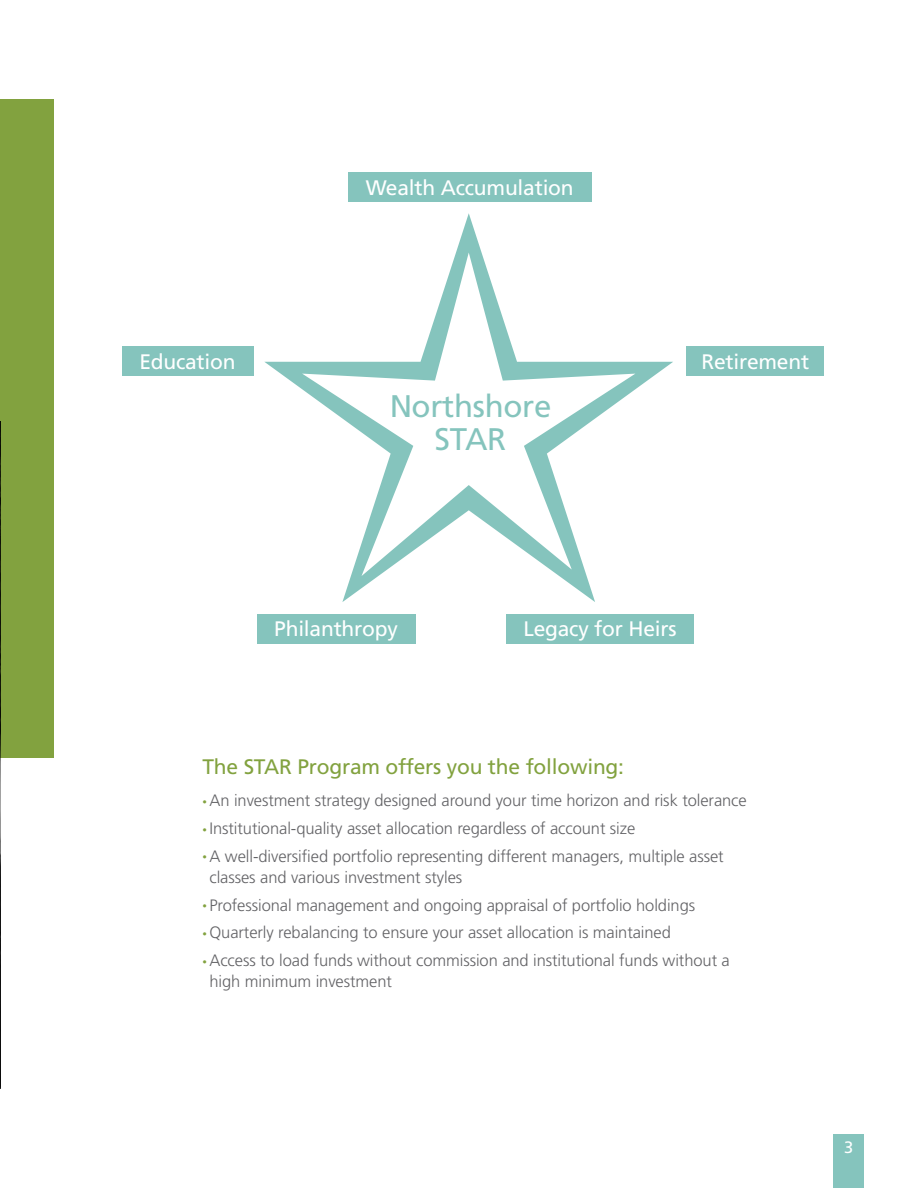
<style>
.page{position:relative;width:918px;height:1188px;background:#fff}
.page>*{position:absolute;margin:0;border:0;box-sizing:border-box;transform-origin:0 0}
.t1{font:31.2px/33px "Frutiger LT Std";letter-spacing:-.01em;color:#85c4bd;text-align:center}
.Body_Copy_Header_1{font:21px "Frutiger LT Std";letter-spacing:-.01em;color:#fff}
.Body_Copy_Header_1-2{font:21px "Frutiger LT Std";letter-spacing:-.01em;color:#82a23f}
.t2{font:300 16.5px/21px "Frutiger LT Std";letter-spacing:-.005em;color:#636366}
.Body_Copy_1{font:16.5px "Frutiger LT Std";color:#fff}
.s1{font-size:9px;color:#82a23f}
</style>
<div class="page">
<hr style="left:0;top:420px;width:1px;height:670px;background:#000;opacity:.65">
<div style="left:0;top:99px;width:54px;height:659px;background:#82a23f"></div>
<div style="left:834px;top:1134px;width:30px;height:54px;background:#85c4bd"></div>
<svg style="left:264px;top:213px;width:409px;height:389px"></svg>
<div style="left:348px;top:172px;width:244px;height:30px;background:#85c4bd"></div>
<div style="left:122px;top:347px;width:131px;height:29px;background:#85c4bd"></div>
<div style="left:257px;top:614px;width:158px;height:30px;background:#85c4bd"></div>
<div style="left:687px;top:347px;width:137px;height:29px;background:#85c4bd"></div>
<div style="left:506px;top:614px;width:188px;height:30px;background:#85c4bd"></div>
<p class="Body_Copy_Header_1" style="left:139px;top:349px;width:98px">Education</p>
<p class="Body_Copy_Header_1" style="left:366px;top:175px;width:209px">Wealth Accumulation</p>
<h1 class="t1" style="left:389px;top:390px;width:164px">Northshore<br>STAR</h1>
<p class="Body_Copy_Header_1" style="left:701px;top:349px;width:109px">Retirement</p>
<p class="Body_Copy_Header_1" style="left:274px;top:616px;width:125px">Philanthropy</p>
<p class="Body_Copy_Header_1" style="left:523px;top:616px;width:155px">Legacy for Heirs</p>
<p class="Body_Copy_Header_1-2" style="left:202px;top:754px;width:423px">The STAR Program offers you the following:</p>
<p class="t2" style="left:203px;top:790px;width:546px"><span class="s1">•</span> An investment strategy designed around your time horizon and risk tolerance</p>
<p class="t2" style="left:203px;top:818px;width:434px"><span class="s1">•</span> Institutional-quality asset allocation regardless of account size</p>
<p class="t2" style="left:209px;top:846px;width:516px;text-indent:-7px"><span class="s1">•</span> A well-diversified portfolio representing different managers, multiple asset classes and various investment styles</p>
<p class="t2" style="left:203px;top:895px;width:494px"><span class="s1">•</span> Professional management and ongoing appraisal of portfolio holdings</p>
<p class="t2" style="left:203px;top:922px;width:470px"><span class="s1">•</span> Quarterly rebalancing to ensure your asset allocation is maintained</p>
<p class="t2" style="left:209px;top:950px;width:522px;text-indent:-7px"><span class="s1">•</span> Access to load funds without commission and institutional funds without a high minimum investment</p>
<p class="Body_Copy_1" style="left:844px;top:1138px;width:11px">3</p>
</div>
